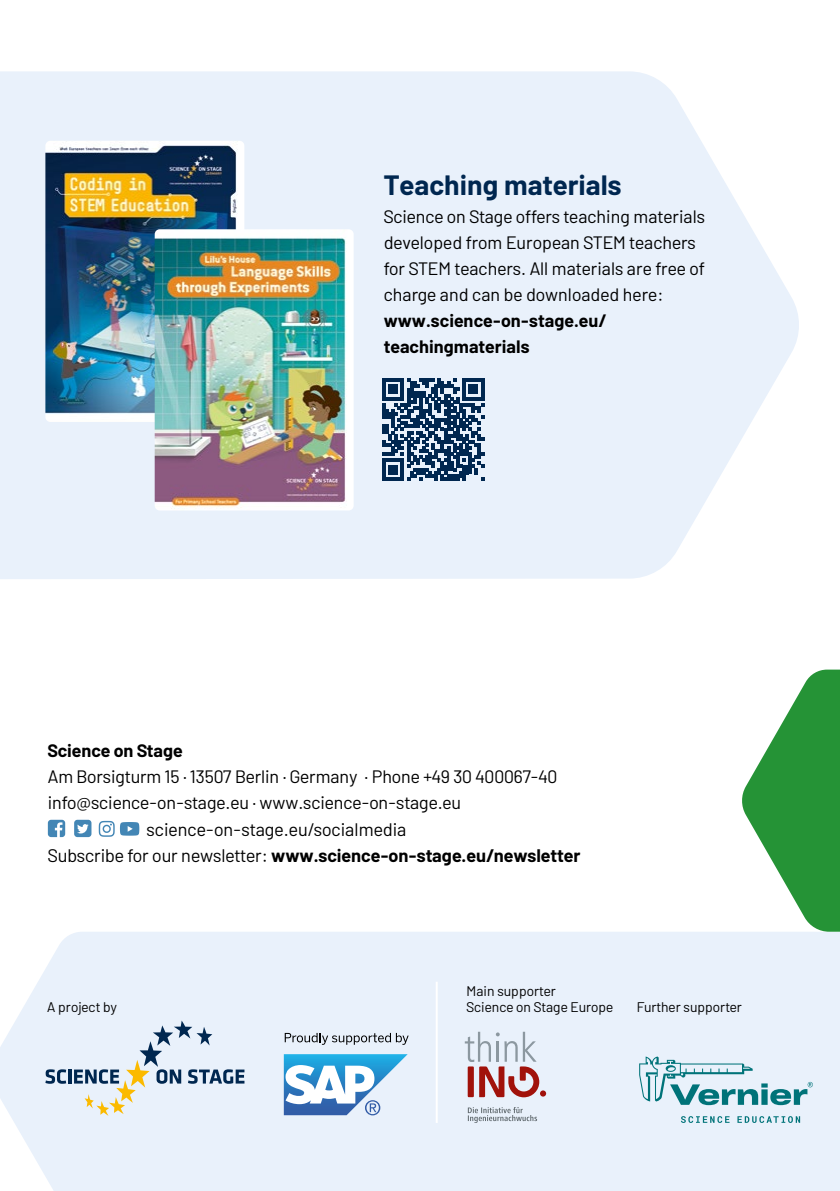
<style>
.page{position:relative;width:840px;height:1191px;background:#fff}
.page>*{position:absolute;margin:0;border:0;box-sizing:border-box;transform-origin:0 0}
.t1{font:700 28px "Barlow";color:#002750}
.t2{font:18.2px/26.2px "Barlow";color:#000}
.t3{font:18px/26px "Barlow";letter-spacing:-.005em;color:#000}
.t4{font:700 18px/26px "Barlow";color:#000}
.t5{font:14px "Barlow";color:#000}
.s1{font-weight:700}
</style>
<div class="page">
<div style="left:0;top:931px;width:839px;height:260px;background:#e9f1fb"></div>
<svg style="left:0;top:71px;width:799px;height:508px;background:#ebf2fb"></svg>
<svg style="left:48px;top:819px;width:17px;height:18px"></svg>
<svg style="left:74px;top:819px;width:17px;height:18px"></svg>
<svg style="left:99px;top:821px;width:40px;height:15px"></svg>
<svg style="left:539px;top:1090px;width:7px;height:6px"></svg>
<svg style="left:464px;top:1031px;width:75px;height:66px;background:#ceb4ba"></svg>
<svg style="left:467px;top:1107px;width:70px;height:16px"></svg>
<svg style="left:680px;top:1116px;width:49px;height:7px"></svg>
<svg style="left:737px;top:1116px;width:62px;height:7px"></svg>
<svg style="left:638px;top:1056px;width:174px;height:49px;background:#b0d2db"></svg>
<svg style="left:742px;top:669px;width:97px;height:262px"></svg>
<img style="left:45px;top:141px;width:199px;height:281px">
<img style="left:155px;top:229px;width:198px;height:281px">
<svg style="left:382px;top:379px;width:102px;height:101px;background:#54708e"></svg>
<svg style="left:45px;top:1069px;width:21px;height:14px"></svg>
<hr style="left:68px;top:1069px;width:3px;height:14px;background:#002750">
<svg style="left:74px;top:1020px;width:170px;height:95px;background:#d2dbe1"></svg>
<svg style="left:284px;top:1033px;width:124px;height:11px"></svg>
<svg style="left:284px;top:1054px;width:123px;height:61px"></svg>
<hr style="left:435px;top:981px;width:2px;height:142px;background:#fff">
<h1 class="t1" style="left:383px;top:165px;width:239px">Teaching materials</h1>
<p class="t3" style="left:383px;top:202px;width:322px">Science on Stage offers teaching materials developed from European STEM teachers for STEM teachers. All materials are free of charge and can be downloaded here:</p>
<p class="t4" style="left:383px;top:306px;width:224px">www.science-on-stage.eu/ teachingmaterials</p>
<p class="t4" style="left:48px;top:736px;width:136px">Science on Stage</p>
<p class="t3" style="left:48px;top:762px;width:510px">Am Borsigturm 15 · 13507 Berlin · Germany · Phone +49 30 400067-40 info@science-on-stage.eu · www.science-on-stage.eu</p>
<p class="t2" style="left:48px;top:814px;width:533px;text-indent:99px">science-on-stage.eu/socialmedia<br>Subscribe for our newsletter: <span class="s1">www.science-on-stage.eu/newsletter</span></p>
<p class="t5" style="left:466px;top:980px;width:91px">Main supporter</p>
<p class="t5" style="left:47px;top:996px;width:71px">A project by</p>
<p class="t5" style="left:466px;top:996px;width:148px">Science on Stage Europe</p>
<p class="t5" style="left:636px;top:996px;width:107px">Further supporter</p>
</div>
